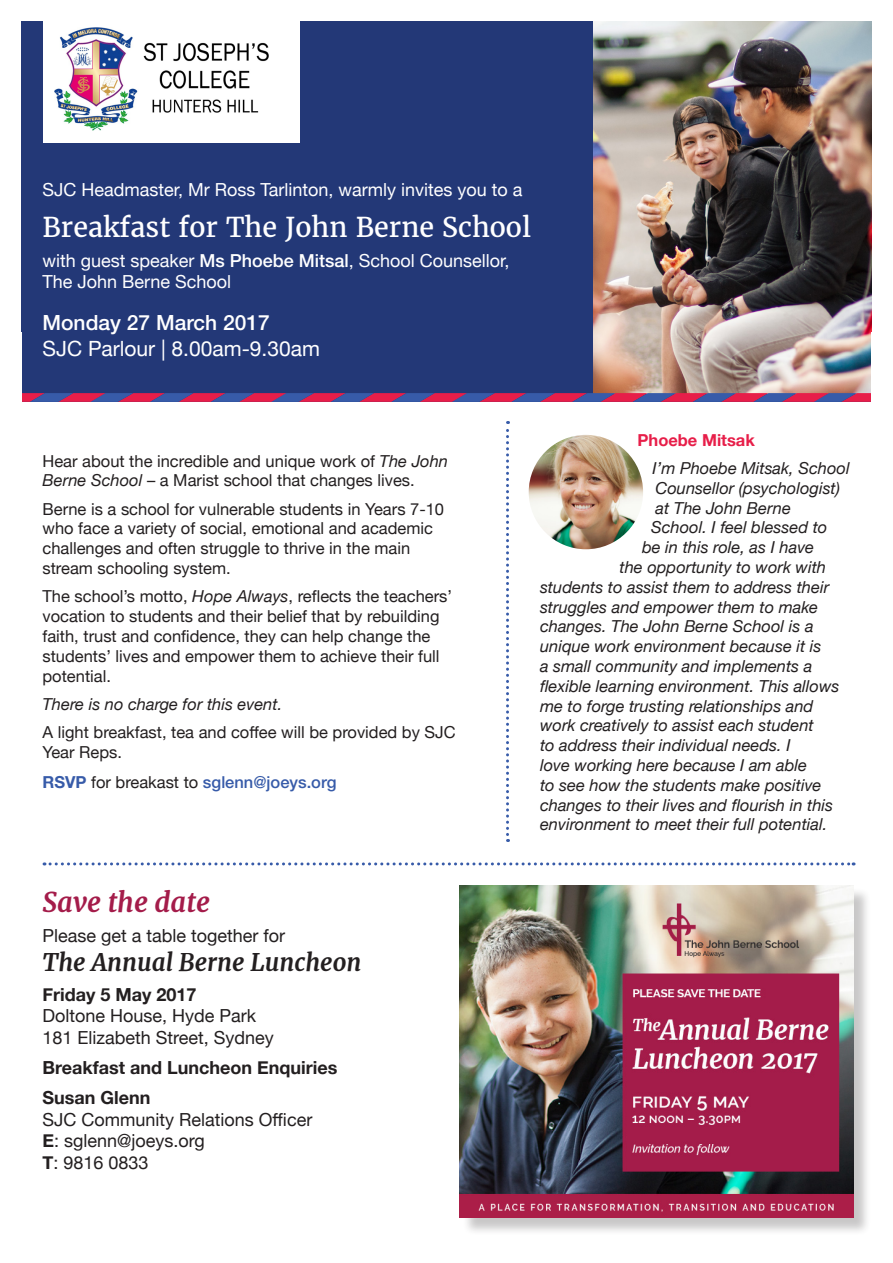
<style>
.page{position:relative;width:893px;height:1263px;background:#fff}
.page>*{position:absolute;margin:0;border:0;box-sizing:border-box;transform-origin:0 0}
.t1{font:27px "Merriweather";color:#fff}
.t2{font:italic 700 27px "Merriweather";color:#a41c4a}
.t3{font:italic 700 24px "Merriweather";color:#231f20}
.t4{font:21px/25.2px "Helvetica Neue";color:#fff}
.t5{font:18px/21.6px "Helvetica Neue";color:#231f20}
.t6{font:18px/21.6px "Helvetica Neue";color:#fff}
.t7{font:700 18px "Helvetica Neue";color:#231f20}
.t8{font:italic 16.5px "Helvetica Neue";color:#231f20}
.t9{font:16.5px/19.8px "Helvetica Neue";color:#231f20}
.t10{font:500 16.5px "Helvetica Neue";color:#375ba9}
.t11{font:700 16.5px "Helvetica Neue";color:#e71e49}
.s1{font-weight:500}
.s2{font-style:italic}
.s3{font-weight:700}
.s4{font-weight:400;color:#231f20}
</style>
<div class="page">
<div style="left:21px;top:21px;width:851px;height:381px;background:#233877"></div>
<img style="left:594px;top:21px;width:278px;height:372px">
<div style="left:43px;top:0;width:256px;height:143px;background:#fff"></div>
<img style="left:55px;top:27px;width:214px;height:103px">
<svg style="left:21px;top:393px;width:851px;height:9px"></svg>
<div style="left:462px;top:887px;width:410px;height:349px;background:#231f20;opacity:.25"></div>
<img style="left:459px;top:885px;width:394px;height:332px">
<svg style="left:44px;top:862px;width:810px;height:3px"></svg>
<svg style="left:506px;top:421px;width:3px;height:421px"></svg>
<img style="left:529px;top:435px;width:114px;height:114px;border-radius:57px">
<p class="t6" style="left:43px;top:179px;width:482px">SJC Headmaster, Mr Ross Tarlinton, warmly invites you to a</p>
<p class="t1" style="left:43px;top:210px;width:490px">Breakfast for The John Berne School</p>
<p class="t6" style="left:43px;top:250px;width:469px">with guest speaker <span class="s1">Ms Phoebe Mitsal</span>, School Counsellor,<br>The John Berne School</p>
<p class="t4" style="left:43px;top:312px;width:279px"><span class="s1">Monday 27 March 2017<br></span>SJC Parlour | 8.00am-9.30am</p>
<p class="t9" style="left:43px;top:452px;width:407px">Hear about the incredible and unique work of <span class="s2">The John<br>Berne School</span> – a Marist school that changes lives.</p>
<p class="t9" style="left:43px;top:500px;width:403px">Berne is a school for vulnerable students in Years 7-10 who face a variety of social, emotional and academic challenges and often struggle to thrive in the main stream schooling system.</p>
<p class="t9" style="left:43px;top:587px;width:411px">The school’s motto, <span class="s2">Hope Always</span>, reflects the teachers’ vocation to students and their belief that by rebuilding faith, trust and confidence, they can help change the students’ lives and empower them to achieve their full potential.</p>
<p class="t8" style="left:43px;top:692px;width:241px">There is no charge for this event.</p>
<p class="t9" style="left:43px;top:723px;width:415px">A light breakfast, tea and coffee will be provided by SJC<br>Year Reps.</p>
<p class="t10" style="left:43px;top:772px;width:296px"><span class="s3">RSVP</span> <span class="s4">for breakast to</span> sglenn@joeys.org</p>
<p class="t2" style="left:43px;top:885px;width:169px">Save the date</p>
<p class="t5" style="left:43px;top:926px;width:244px">Please get a table together for</p>
<p class="t3" style="left:43px;top:947px;width:321px">The Annual Berne Luncheon</p>
<p class="t5" style="left:43px;top:985px;width:233px"><span class="s3">Friday 5 May 2017<br></span>Doltone House, Hyde Park<br>181 Elizabeth Street, Sydney</p>
<p class="t7" style="left:43px;top:1054px;width:297px">Breakfast and Luncheon Enquiries</p>
<p class="t5" style="left:43px;top:1088px;width:271px"><span class="s3">Susan Glenn<br></span>SJC Community Relations Officer<br><span class="s3">E</span>: sglenn@joeys.org<br><span class="s3">T</span>: 9816 0833</p>
<p class="t11" style="left:638px;top:427px;width:119px">Phoebe Mitsak</p>
<p class="t8" style="left:652px;top:456px;width:199px">I’m Phoebe Mitsak, School</p>
<p class="t8" style="left:656px;top:476px;width:186px">Counsellor (psychologist)</p>
<p class="t8" style="left:656px;top:496px;width:137px">at The John Berne</p>
<p class="t8" style="left:651px;top:515px;width:178px">School. I feel blessed to</p>
<p class="t8" style="left:642px;top:535px;width:174px">be in this role, as I have</p>
<p class="t8" style="left:620px;top:555px;width:208px">the opportunity to work with</p>
<p class="t8" style="left:540px;top:575px;width:291px">students to assist them to address their</p>
<p class="t8" style="left:540px;top:595px;width:280px">struggles and empower them to make</p>
<p class="t8" style="left:540px;top:614px;width:275px">changes. The John Berne School is a</p>
<p class="t8" style="left:540px;top:634px;width:283px">unique work environment because it is</p>
<p class="t8" style="left:540px;top:654px;width:274px">a small community and implements a</p>
<p class="t8" style="left:540px;top:674px;width:301px">flexible learning environment. This allows</p>
<p class="t8" style="left:540px;top:694px;width:275px">me to forge trusting relationships and</p>
<p class="t8" style="left:540px;top:713px;width:275px">work creatively to assist each student</p>
<p class="t8" style="left:540px;top:733px;width:252px">to address their individual needs. I</p>
<p class="t8" style="left:540px;top:753px;width:269px">love working here because I am able</p>
<p class="t8" style="left:540px;top:773px;width:283px">to see how the students make positive</p>
<p class="t8" style="left:540px;top:793px;width:295px">changes to their lives and flourish in this</p>
<p class="t8" style="left:540px;top:812px;width:289px">environment to meet their full potential.</p>
</div>
